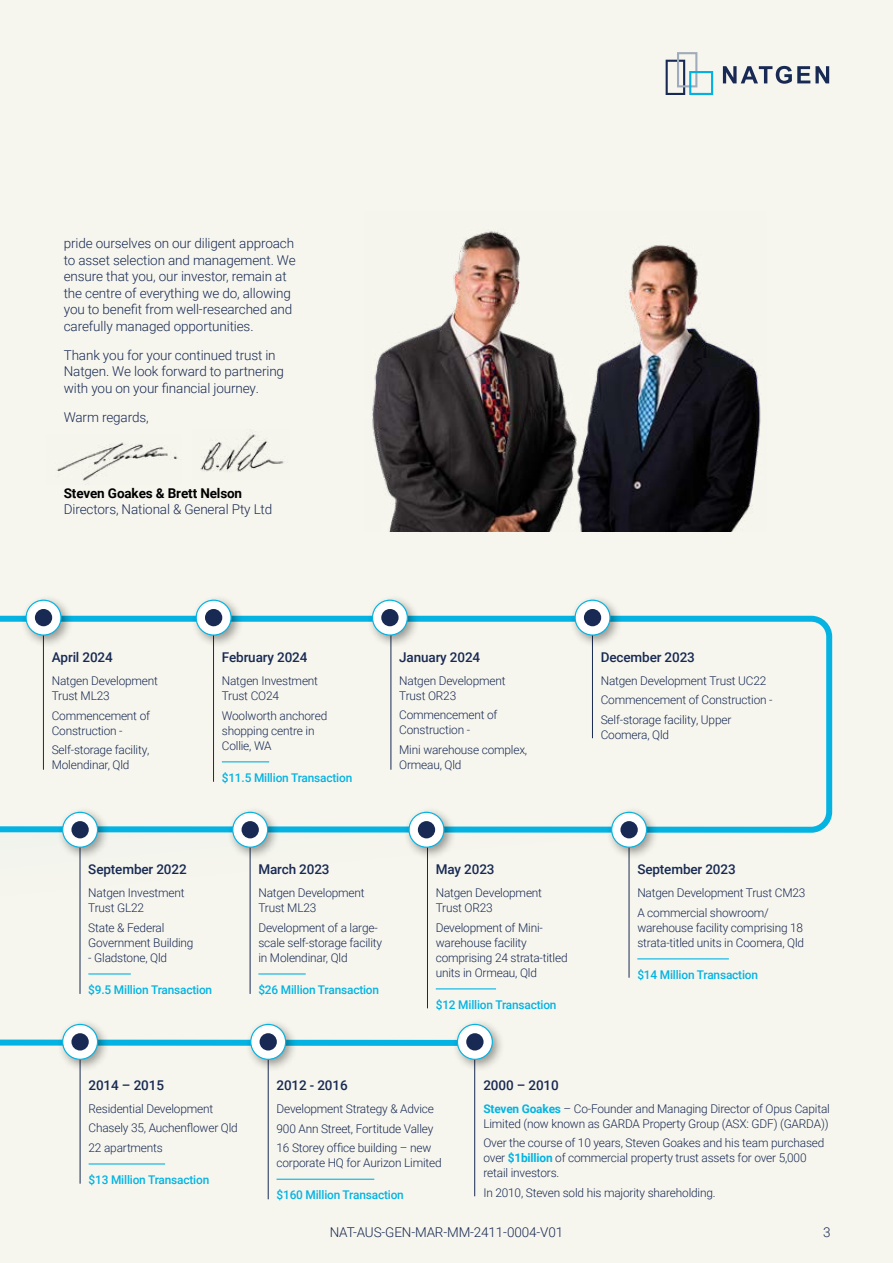
<style>
.page{position:relative;width:893px;height:1263px;background:#f7f6ee}
.page>*{position:absolute;margin:0;border:0;box-sizing:border-box;transform-origin:0 0}
.t1{font:300 13.5px/16.5px "Roboto";letter-spacing:-.01em;color:#182a54}
.t2{font:500 13.5px "Roboto";letter-spacing:-.01em;color:#182a54}
.t3{font:700 13.5px "Roboto";letter-spacing:-.01em;color:#000}
.t4{font:300 12px/15px "Roboto";letter-spacing:-.015em;color:#182a54}
.t5{font:500 12px "Roboto";letter-spacing:-.015em;color:#04b3e2}
.s1{font-weight:700;color:#04b3e2}
</style>
<div class="page">
<img style="left:200px;top:432px;width:84px;height:40px">
<img style="left:56px;top:442px;width:122px;height:43px">
<svg style="left:666px;top:52px;width:47px;height:43px"></svg>
<svg style="left:723px;top:66px;width:106px;height:18px"></svg>
<svg style="left:0;top:615px;width:833px;height:431px"></svg>
<hr style="left:258px;top:973px;width:48px;height:1px;background:#04b3e2">
<hr style="left:250px;top:843px;width:1px;height:151px;background:#182a54">
<div style="left:227px;top:807px;width:54px;height:52px;background:#000;opacity:.4"></div>
<svg style="left:233px;top:812px;width:35px;height:35px"></svg>
<div style="left:232px;top:812px;width:36px;height:36px;border:1px solid #04b3e2;border-radius:50%"></div>
<div style="left:242px;top:821px;width:17px;height:17px;background:#182a54;border-radius:50%"></div>
<hr style="left:222px;top:761px;width:47px;height:1px;background:#04b3e2">
<hr style="left:213px;top:631px;width:1px;height:151px;background:#182a54">
<div style="left:190px;top:594px;width:54px;height:53px;background:#000;opacity:.4"></div>
<svg style="left:196px;top:600px;width:35px;height:35px"></svg>
<div style="left:196px;top:600px;width:36px;height:36px;border:1px solid #04b3e2;border-radius:50%"></div>
<div style="left:205px;top:609px;width:17px;height:17px;background:#182a54;border-radius:50%"></div>
<hr style="left:88px;top:973px;width:43px;height:1px;background:#04b3e2">
<hr style="left:80px;top:843px;width:1px;height:151px;background:#182a54">
<div style="left:57px;top:807px;width:54px;height:52px;background:#000;opacity:.4"></div>
<div style="left:63px;top:812px;width:35px;height:35px;background:#fff;border-radius:50%"></div>
<div style="left:62px;top:812px;width:36px;height:36px;border:1px solid #04b3e2;border-radius:50%"></div>
<div style="left:71px;top:821px;width:18px;height:17px;background:#182a54;border-radius:50%"></div>
<hr style="left:43px;top:631px;width:1px;height:139px;background:#182a54">
<div style="left:20px;top:594px;width:54px;height:53px;background:#000;opacity:.4"></div>
<svg style="left:26px;top:600px;width:35px;height:35px"></svg>
<div style="left:26px;top:600px;width:36px;height:36px;border:1px solid #04b3e2;border-radius:50%"></div>
<div style="left:35px;top:609px;width:17px;height:17px;background:#182a54;border-radius:50%"></div>
<hr style="left:80px;top:1055px;width:1px;height:129px;background:#182a54">
<hr style="left:89px;top:1163px;width:76px;height:1px;background:#04b3e2">
<div style="left:57px;top:1019px;width:54px;height:53px;background:#000;opacity:.4"></div>
<div style="left:63px;top:1024px;width:35px;height:35px;background:#fff;border-radius:50%"></div>
<div style="left:62px;top:1024px;width:36px;height:36px;border:1px solid #04b3e2;border-radius:50%"></div>
<div style="left:71px;top:1033px;width:18px;height:17px;background:#182a54;border-radius:50%"></div>
<hr style="left:268px;top:1057px;width:1px;height:142px;background:#182a54">
<hr style="left:277px;top:1179px;width:97px;height:1px;background:#04b3e2">
<div style="left:245px;top:1019px;width:54px;height:53px;background:#000;opacity:.4"></div>
<svg style="left:251px;top:1024px;width:35px;height:35px"></svg>
<div style="left:250px;top:1024px;width:36px;height:36px;border:1px solid #04b3e2;border-radius:50%"></div>
<div style="left:260px;top:1033px;width:17px;height:17px;background:#182a54;border-radius:50%"></div>
<hr style="left:474px;top:1056px;width:1px;height:140px;background:#182a54">
<div style="left:451px;top:1019px;width:54px;height:53px;background:#000;opacity:.4"></div>
<div style="left:457px;top:1024px;width:35px;height:35px;background:#fff;border-radius:50%"></div>
<div style="left:457px;top:1024px;width:36px;height:36px;border:1px solid #04b3e2;border-radius:50%"></div>
<div style="left:466px;top:1033px;width:18px;height:17px;background:#182a54;border-radius:50%"></div>
<hr style="left:637px;top:958px;width:92px;height:1px;background:#04b3e2">
<hr style="left:629px;top:839px;width:1px;height:139px;background:#182a54">
<div style="left:606px;top:807px;width:54px;height:52px;background:#000;opacity:.4"></div>
<div style="left:612px;top:812px;width:35px;height:35px;background:#fff;border-radius:50%"></div>
<div style="left:611px;top:812px;width:36px;height:36px;border:1px solid #04b3e2;border-radius:50%"></div>
<div style="left:620px;top:821px;width:18px;height:17px;background:#182a54;border-radius:50%"></div>
<hr style="left:592px;top:627px;width:1px;height:111px;background:#182a54">
<div style="left:569px;top:594px;width:54px;height:53px;background:#000;opacity:.4"></div>
<svg style="left:575px;top:600px;width:35px;height:35px"></svg>
<div style="left:574px;top:600px;width:37px;height:36px;border:1px solid #04b3e2;border-radius:50%"></div>
<div style="left:584px;top:609px;width:17px;height:17px;background:#182a54;border-radius:50%"></div>
<hr style="left:436px;top:988px;width:60px;height:1px;background:#04b3e2">
<hr style="left:427px;top:840px;width:1px;height:168px;background:#182a54">
<div style="left:403px;top:807px;width:54px;height:52px;background:#000;opacity:.4"></div>
<svg style="left:409px;top:812px;width:35px;height:35px"></svg>
<div style="left:408px;top:812px;width:36px;height:36px;border:1px solid #04b3e2;border-radius:50%"></div>
<div style="left:418px;top:821px;width:17px;height:17px;background:#182a54;border-radius:50%"></div>
<hr style="left:391px;top:628px;width:1px;height:142px;background:#182a54">
<div style="left:366px;top:594px;width:54px;height:53px;background:#000;opacity:.4"></div>
<div style="left:372px;top:600px;width:35px;height:35px;background:#fff;border-radius:50%"></div>
<div style="left:372px;top:600px;width:36px;height:36px;border:1px solid #04b3e2;border-radius:50%"></div>
<div style="left:381px;top:609px;width:18px;height:17px;background:#182a54;border-radius:50%"></div>
<img style="left:372px;top:231px;width:389px;height:300px">
<p class="t1" style="left:64px;top:235px;width:234px">pride ourselves on our diligent approach to asset selection and management. We ensure that you, our investor, remain at the centre of everything we do, allowing you to benefit from well-researched and carefully managed opportunities.</p>
<p class="t1" style="left:64px;top:346px;width:222px">Thank you for your continued trust in<br>Natgen. We look forward to partnering with you on your financial journey.</p>
<p class="t1" style="left:64px;top:409px;width:86px">Warm regards,</p>
<p class="t3" style="left:64px;top:483px;width:180px">Steven Goakes &amp; Brett Nelson</p>
<p class="t1" style="left:64px;top:501px;width:210px">Directors, National &amp; General Pty Ltd</p>
<p class="t2" style="left:52px;top:647px;width:63px">April 2024</p>
<p class="t4" style="left:52px;top:673px;width:108px">Natgen Development<br>Trust ML23</p>
<p class="t4" style="left:52px;top:707px;width:100px">Commencement of<br>Construction -</p>
<p class="t4" style="left:52px;top:741px;width:99px">Self-storage facility,<br>Molendinar, Qld</p>
<p class="t2" style="left:222px;top:647px;width:87px">February 2024</p>
<p class="t4" style="left:222px;top:673px;width:98px">Natgen Investment<br>Trust CO24</p>
<p class="t4" style="left:222px;top:707px;width:107px">Woolworth anchored shopping centre in<br>Collie, WA</p>
<p class="t5" style="left:222px;top:769px;width:132px">$11.5 Million Transaction</p>
<p class="t2" style="left:399px;top:647px;width:82px">January 2024</p>
<p class="t4" style="left:399px;top:673px;width:108px">Natgen Development<br>Trust OR23</p>
<p class="t4" style="left:399px;top:707px;width:100px">Commencement of<br>Construction -</p>
<p class="t4" style="left:399px;top:741px;width:130px">Mini warehouse complex,<br>Ormeau, Qld</p>
<p class="t2" style="left:88px;top:860px;width:100px">September 2022</p>
<p class="t4" style="left:88px;top:885px;width:98px">Natgen Investment<br>Trust GL22</p>
<p class="t4" style="left:88px;top:919px;width:107px">State &amp; Federal<br>Government Building</p>
<p class="t4" style="left:88px;top:949px;width:80px">- Gladstone, Qld</p>
<p class="t5" style="left:88px;top:981px;width:125px">$9.5 Million Transaction</p>
<p class="t2" style="left:258px;top:860px;width:73px">March 2023</p>
<p class="t4" style="left:258px;top:885px;width:108px">Natgen Development<br>Trust ML23</p>
<p class="t4" style="left:258px;top:919px;width:125px">Development of a large&shy;scale self-storage facility in Molendinar, Qld</p>
<p class="t5" style="left:258px;top:981px;width:122px">$26 Million Transaction</p>
<p class="t2" style="left:436px;top:859px;width:60px">May 2023</p>
<p class="t4" style="left:436px;top:885px;width:108px">Natgen Development<br>Trust OR23</p>
<p class="t4" style="left:436px;top:919px;width:133px">Development of Mini&shy;warehouse facility comprising 24 strata-titled units in Ormeau, Qld</p>
<p class="t5" style="left:436px;top:996px;width:122px">$12 Million Transaction</p>
<p class="t2" style="left:601px;top:647px;width:96px">December 2023</p>
<p class="t4" style="left:601px;top:671px;width:173px;line-height:19.2px">Natgen Development Trust UC22<br>Commencement of Construction -<br>Self-storage facility, Upper</p>
<p class="t4" style="left:601px;top:726px;width:70px">Coomera, Qld</p>
<p class="t2" style="left:637px;top:859px;width:100px">September 2023</p>
<p class="t4" style="left:637px;top:883px;width:170px;line-height:19.2px">Natgen Development Trust CM23<br>A commercial showroom/</p>
<p class="t4" style="left:637px;top:919px;width:168px">warehouse facility comprising 18 strata-titled units in Coomera, Qld</p>
<p class="t5" style="left:637px;top:966px;width:122px">$14 Million Transaction</p>
<p class="t2" style="left:89px;top:1075px;width:77px">2014 – 2015</p>
<p class="t4" style="left:89px;top:1099px;width:151px;line-height:19.2px">Residential Development<br>Chasely 35, Auchenflower Qld<br>22 apartments</p>
<p class="t5" style="left:89px;top:1171px;width:122px">$13 Million Transaction</p>
<p class="t2" style="left:277px;top:1075px;width:73px">2012 - 2016</p>
<p class="t4" style="left:277px;top:1099px;width:159px;line-height:19.2px;text-align:justify">Development Strategy &amp; Advice 900 Ann Street, Fortitude Valley 16 Storey office building – new</p>
<p class="t4" style="left:277px;top:1155px;width:167px">corporate HQ for Aurizon Limited</p>
<p class="t5" style="left:277px;top:1186px;width:129px">$160 Million Transaction</p>
<p class="t2" style="left:483px;top:1075px;width:77px">2000 – 2010</p>
<p class="t4" style="left:483px;top:1101px;width:348px"><span class="s1">Steven Goakes</span> – Co‑Founder and Managing Director of Opus Capital<br>Limited (now known as GARDA Property Group (ASX: GDF) (GARDA))</p>
<p class="t4" style="left:483px;top:1135px;width:343px">Over the course of 10 years, Steven Goakes and his team purchased over <span class="s1">$1billion</span> of commercial property trust assets for over 5,000 retail investors.</p>
<p class="t4" style="left:483px;top:1184px;width:234px">In 2010, Steven sold his majority shareholding.</p>
<p class="t1" style="left:330px;top:1223px;width:235px">NAT-AUS-GEN-MAR-MM-2411-0004-V01</p>
<p class="t1" style="left:823px;top:1223px;width:9px">3</p>
</div>
